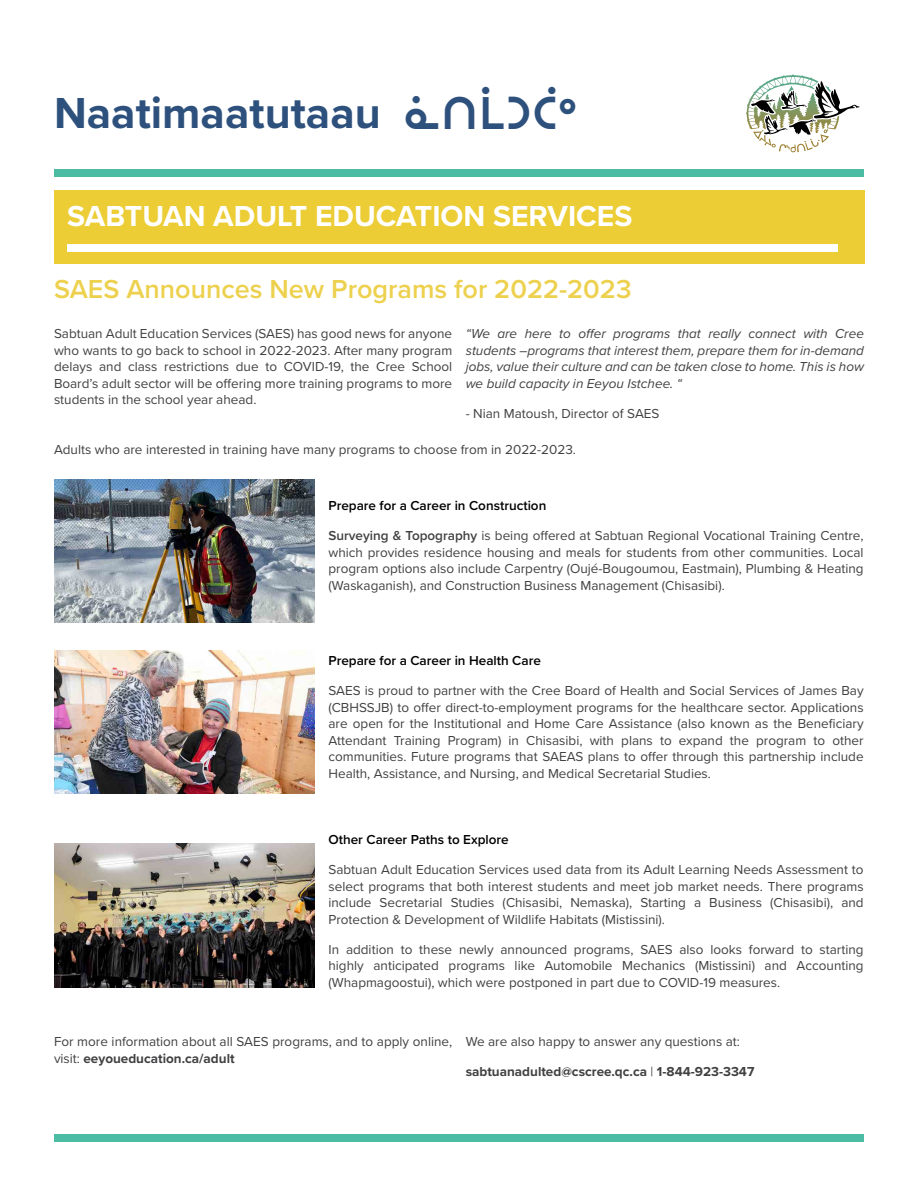
<style>
.page{position:relative;width:918px;height:1188px;background:#fff}
.page>*{position:absolute;margin:0;border:0;box-sizing:border-box;transform-origin:0 0}
.t1{font:700 45px "Proxima Nova";color:#2d517c}
.t2{font:700 30px "Proxima Nova";color:#fff}
.t3{font:600 27px "Proxima Nova";color:#edd14e}
.t4{font:13.5px/16.5px "Proxima Nova";color:#414042;text-align:justify}
.t5{font:italic 13.5px/16.5px "Proxima Nova";color:#414042;text-align:justify}
.t6{font:600 13.5px "Proxima Nova";color:#000}
.t7{font:700 13.5px "Proxima Nova";color:#414042}
.s1{font-family:"BJ Cree UNI"}
.s2{font-weight:600}
.s3{font-weight:700}
.s4{font-weight:400}
</style>
<div class="page">
<div style="left:54px;top:169px;width:810px;height:8px;background:#4dbca4"></div>
<div style="left:54px;top:1134px;width:810px;height:8px;background:#4dbca4"></div>
<svg style="left:746px;top:75px;width:114px;height:77px"></svg>
<div style="left:54px;top:190px;width:810px;height:73px;background:#eccd36"></div>
<div style="left:67px;top:244px;width:771px;height:7px;background:#fff"></div>
<img style="left:54px;top:651px;width:261px;height:143px">
<img style="left:54px;top:479px;width:261px;height:143px">
<img style="left:54px;top:844px;width:261px;height:143px">
<h1 class="t1" style="left:54px;top:80px;width:525px">Naatimaatutaau <span class="s1">ᓈᑎᒫᑐᑖᐤ</span></h1>
<h2 class="t2" style="left:67px;top:194px;width:567px">SABTUAN ADULT EDUCATION SERVICES</h2>
<h3 class="t3" style="left:54px;top:269px;width:579px">SAES Announces New Programs for 2022-2023</h3>
<p class="t4" style="left:54px;top:325px;width:400px">Sabtuan Adult Education Services (SAES) has good news for anyone who wants to go back to school in 2022-2023. After many program delays and class restrictions due to COVID-19, the Cree School Board’s adult sector will be offering more training programs to more students in the school year ahead.</p>
<p class="t5" style="left:466px;top:325px;width:400px">“We are here to offer programs that really connect with Cree students –programs that interest them, prepare them for in-demand jobs, value their culture and can be taken close to home. This is how we build capacity in Eeyou Istchee. “</p>
<p class="t4" style="left:466px;top:404px;width:195px">- Nian Matoush, Director of SAES</p>
<p class="t4" style="left:54px;top:441px;width:524px">Adults who are interested in training have many programs to choose from in 2022-2023.</p>
<p class="t6" style="left:328px;top:496px;width:219px">Prepare for a Career in Construction</p>
<p class="t4" style="left:328px;top:527px;width:537px"><span class="s2">Surveying &amp; Topography</span> is being offered at Sabtuan Regional Vocational Training Centre, which provides residence housing and meals for students from other communities. Local program options also include Carpentry (Oujé-Bougoumou, Eastmain), Plumbing &amp; Heating (Waskaganish), and Construction Business Management (Chisasibi).</p>
<p class="t6" style="left:328px;top:651px;width:214px">Prepare for a Career in Health Care</p>
<p class="t4" style="left:328px;top:682px;width:537px">SAES is proud to partner with the Cree Board of Health and Social Services of James Bay (CBHSSJB) to offer direct-to-employment programs for the healthcare sector. Applications are open for the Institutional and Home Care Assistance (also known as the Beneficiary Attendant Training Program) in Chisasibi, with plans to expand the program to other communities. Future programs that SAEAS plans to offer through this partnership include Health, Assistance, and Nursing, and Medical Secretarial Studies.</p>
<p class="t6" style="left:328px;top:830px;width:182px">Other Career Paths to Explore</p>
<p class="t4" style="left:328px;top:861px;width:537px">Sabtuan Adult Education Services used data from its Adult Learning Needs Assessment to select programs that both interest students and meet job market needs. There programs include Secretarial Studies (Chisasibi, Nemaska), Starting a Business (Chisasibi), and Protection &amp; Development of Wildlife Habitats (Mistissini).</p>
<p class="t4" style="left:328px;top:941px;width:537px">In addition to these newly announced programs, SAES also looks forward to starting highly anticipated programs like Automobile Mechanics (Mistissini) and Accounting (Whapmagoostui), which were postponed in part due to COVID-19 measures.</p>
<p class="t4" style="left:54px;top:1033px;width:400px">For more information about all SAES programs, and to apply online, visit: <span class="s3">eeyoueducation.ca/adult</span></p>
<p class="t4" style="left:466px;top:1033px;width:276px">We are also happy to answer any questions at:</p>
<p class="t7" style="left:466px;top:1062px;width:290px">sabtuanadulted@cscree.qc.ca <span class="s4">|</span> 1-844-923-3347</p>
</div>
